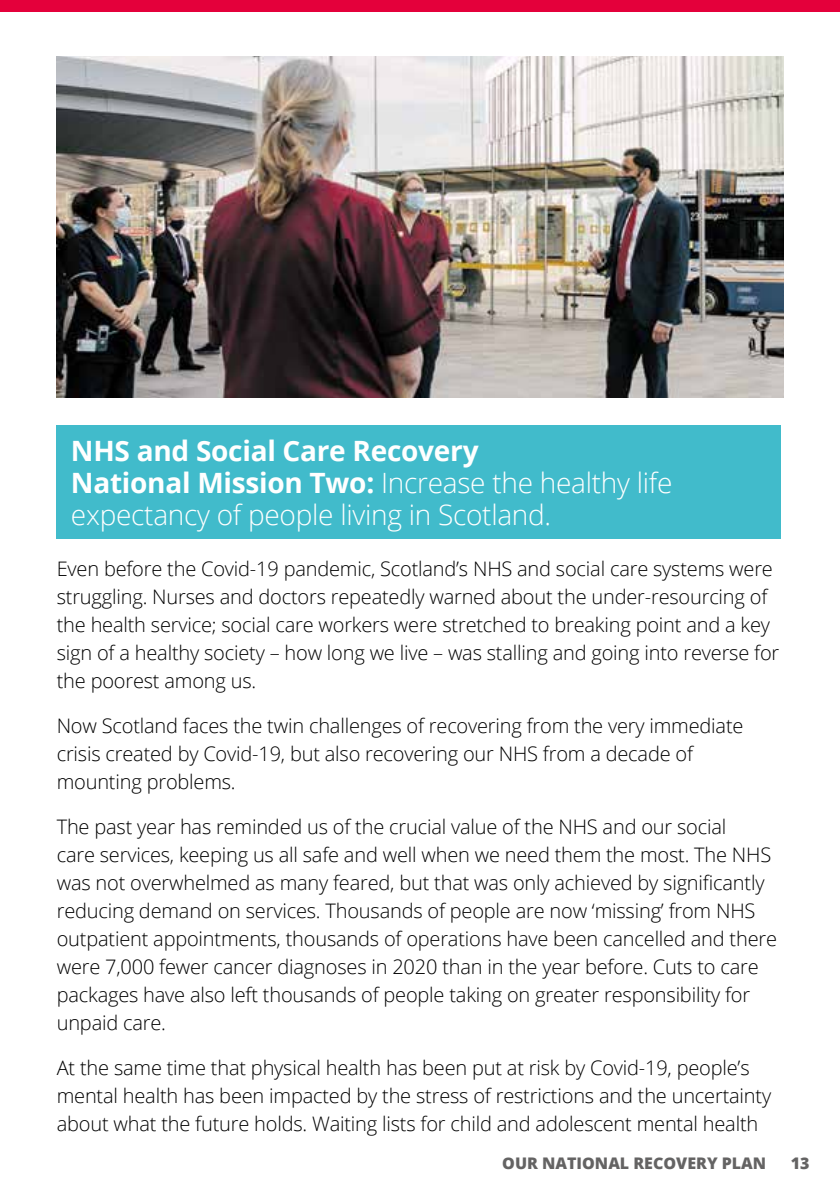
<style>
.page{position:relative;width:840px;height:1191px;background:#fff}
.page>*{position:absolute;margin:0;border:0;box-sizing:border-box;transform-origin:0 0}
.t1{font:300 28px/32px "Open Sans";letter-spacing:-.01em;color:#fff}
.t2{font:300 20px/28px "Open Sans";letter-spacing:-.01em;color:#000}
.t3{font:800 16px "Open Sans";color:#646363}
.s1{font-weight:700}
</style>
<div class="page">
<div style="left:0;top:0;width:839px;height:11px;background:#e4003b"></div>
<div style="left:57px;top:425px;width:723px;height:114px;background:#41bbcb"></div>
<img style="left:57px;top:57px;width:725px;height:340px">
<h1 class="t1" style="left:71px;top:434px;width:602px"><span class="s1">NHS and Social Care Recovery<br>National Mission Two:</span> Increase the healthy life expectancy of people living in Scotland.</h1>
<p class="t2" style="left:57px;top:554px;width:723px">Even before the Covid-19 pandemic, Scotland’s NHS and social care systems were struggling. Nurses and doctors repeatedly warned about the under-resourcing of the health service; social care workers were stretched to breaking point and a key sign of a healthy society – how long we live – was stalling and going into reverse for the poorest among us.</p>
<p class="t2" style="left:57px;top:711px;width:687px">Now Scotland faces the twin challenges of recovering from the very immediate crisis created by Covid-19, but also recovering our NHS from a decade of mounting problems.</p>
<p class="t2" style="left:57px;top:812px;width:721px">The past year has reminded us of the crucial value of the NHS and our social<br>care services, keeping us all safe and well when we need them the most. The NHS was not overwhelmed as many feared, but that was only achieved by significantly reducing demand on services. Thousands of people are now ‘missing’ from NHS outpatient appointments, thousands of operations have been cancelled and there were 7,000 fewer cancer diagnoses in 2020 than in the year before. Cuts to care packages have also left thousands of people taking on greater responsibility for unpaid care.</p>
<p class="t2" style="left:57px;top:1053px;width:715px">At the same time that physical health has been put at risk by Covid-19, people’s mental health has been impacted by the stress of restrictions and the uncertainty about what the future holds. Waiting lists for child and adolescent mental health</p>
<p class="t3" style="left:502px;top:1150px;width:265px">OUR NATIONAL RECOVERY PLAN</p>
<p class="t3" style="left:790px;top:1150px;width:20px">13</p>
</div>
